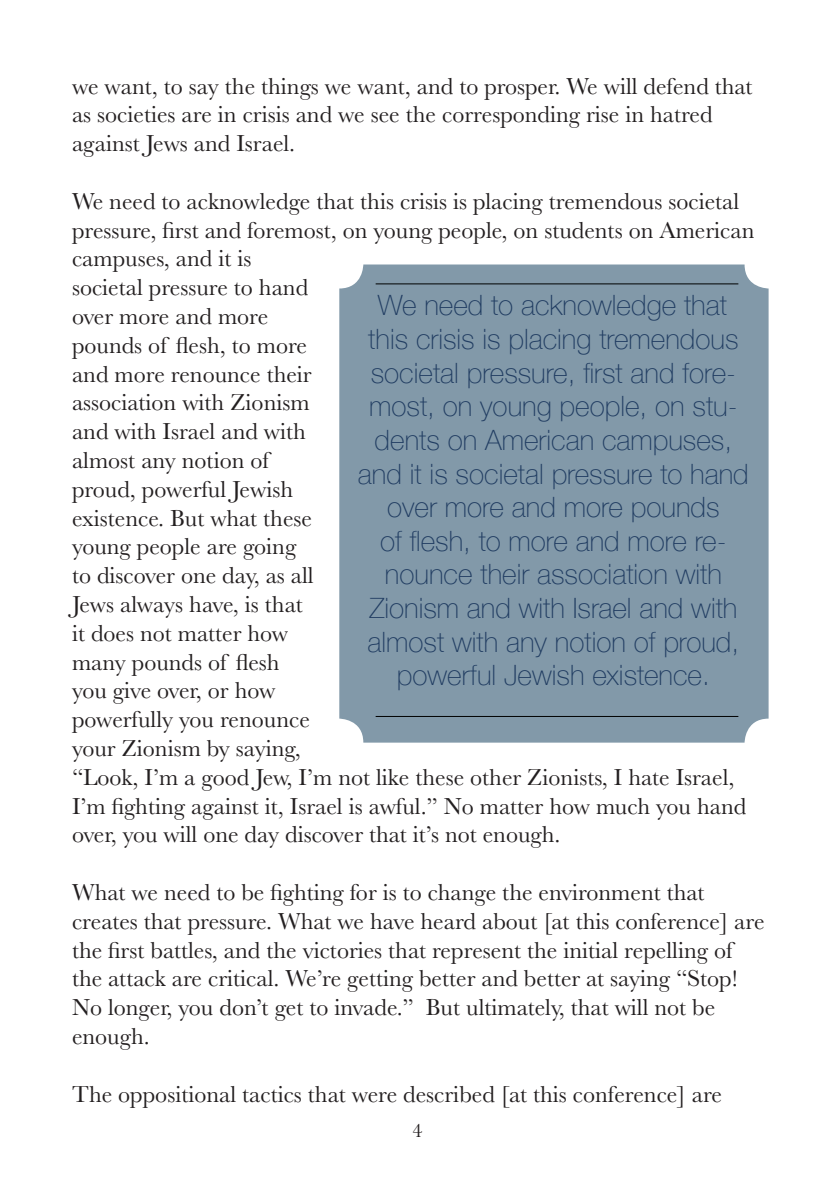
<style>
.page{position:relative;width:840px;height:1191px;background:#fff}
.page>*{position:absolute;margin:0;border:0;box-sizing:border-box;transform-origin:0 0}
.t1{font:100 28px/33.6px "Helvetica Neue";color:#213d62;text-align:center}
.t2{font:24px/28.8px "Baskerville";color:#231f20}
.t3{font:20px "Baskerville";color:#231f20}
</style>
<div class="page">
<div style="left:339px;top:264px;width:429px;height:479px;background:#8299a9;border-radius:24px"></div>
<hr style="left:375px;top:284px;width:363px;height:1px;background:#000001">
<hr style="left:375px;top:716px;width:363px;height:1px;background:#000001">
<p class="t2" style="left:72px;top:72px;width:682px">we want, to say the things we want, and to prosper. We will defend that as societies are in crisis and we see the corresponding rise in hatred against Jews and Israel.</p>
<p class="t2" style="left:72px;top:187px;width:684px">We need to acknowledge that this crisis is placing tremendous societal pressure, first and foremost, on young people, on students on American campuses, and it is<br>societal pressure to hand<br>over more and more<br>pounds of flesh, to more<br>and more renounce their<br>association with Zionism<br>and with Israel and with<br>almost any notion of<br>proud, powerful Jewish<br>existence. But what these<br>young people are going<br>to discover one day, as all<br>Jews always have, is that<br>it does not matter how<br>many pounds of flesh<br>you give over, or how<br>powerfully you renounce<br>your Zionism by saying,<br>“Look, I’m a good Jew, I’m not like these other Zionists, I hate Israel,<br>I’m fighting against it, Israel is awful.” No matter how much you hand over, you will one day discover that it’s not enough.</p>
<p class="t2" style="left:72px;top:878px;width:694px">What we need to be fighting for is to change the environment that creates that pressure. What we have heard about [at this conference] are the first battles, and the victories that represent the initial repelling of the attack are critical. We’re getting better and better at saying “Stop!<br>No longer, you don’t get to invade.” But ultimately, that will not be enough.</p>
<p class="t2" style="left:72px;top:1080px;width:651px">The oppositional tactics that were described [at this conference] are</p>
<p class="t3" style="left:412px;top:1118px;width:11px">4</p>
<p class="t1" style="left:358px;top:287px;width:392px">We need to acknowledge that this crisis is placing tremendous societal pressure, first and fore&shy;most, on young people, on stu&shy;dents on American campuses, and it is societal pressure to hand over more and more pounds<br>of flesh, to more and more re&shy;nounce their association with<br>Zionism and with Israel and with almost with any notion of proud, powerful Jewish existence.</p>
</div>
